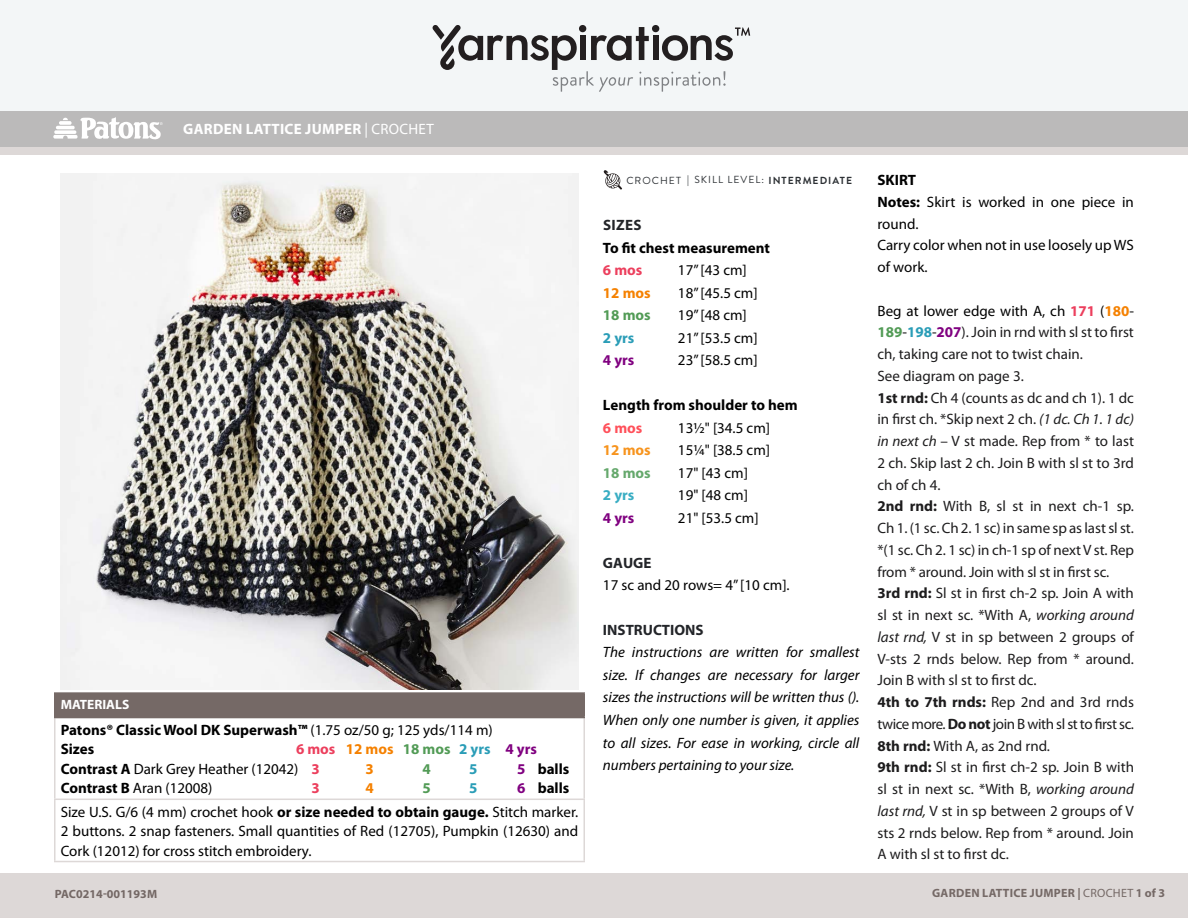
<style>
.page{position:relative;width:1188px;height:918px;background:#fff}
.page>*{position:absolute;margin:0;border:0;box-sizing:border-box;transform-origin:0 0}
.t1{font:15px/21.8px "Myriad Pro";color:#1d1c1d}
.t2{font:15px/21.8px "Myriad Pro";color:#000}
.t3{font:italic 15px/22.5px "Myriad Pro";color:#000}
.t4{font:700 15px/22.5px "Myriad Pro";color:#000}
.Pattern_Title{font:700 15px "Myriad Pro";letter-spacing:.02em;color:#fff}
.t5{font:700 15px "Myriad Pro";color:#800080}
.t6{font:700 15px "Myriad Pro";color:#f58100}
.t7{font:700 15px "Myriad Pro";color:#529b56}
.t8{font:700 15px "Myriad Pro";color:#2a9db7}
.t9{font:700 15px "Myriad Pro";color:#f7941e}
.t10{font:700 15px "Myriad Pro";color:#65a86c}
.t11{font:700 15px "Myriad Pro";color:#39adc3}
.t12{font:700 15px "Myriad Pro";color:#ec3f5d}
.t13{font:700 13.5px "Myriad Pro";color:#fff}
.t14{font:700 12px "Myriad Pro";letter-spacing:.015em;color:#746865}
.t15{font:700 12px "Myriad Pro";letter-spacing:.02em;color:#756966}
.t16{font:10.2px "Brandon Grotesque";letter-spacing:.1em;color:#2d3135}
.s1{font-weight:400}
.s2{font-weight:700;color:#ec3f5d}
.s3{font-weight:700;color:#f58100}
.s4{font-weight:700;color:#529b56}
.s5{font-weight:700;color:#2a9db7}
.s6{font-weight:700;color:#800080}
.s7{font-weight:700}
.s8{color:#800080}
.s9{color:#232529}
.s10{color:#ec3f5d}
.s11{color:#ff505a}
.s12{font-weight:700;color:#232529}
.s13{font-weight:700;font-style:normal;color:#232529}
.s14{color:#000}
.s15{font-style:italic}
</style>
<div class="page">
<div style="left:0;top:875px;width:1188px;height:43px;background:#ddd7d6"></div>
<div style="left:0;top:0;width:1188px;height:112px;background:#f3f6f7"></div>
<svg style="left:433px;top:25px;width:318px;height:67px"></svg>
<div style="left:0;top:147px;width:1188px;height:769px;background:#ddd8d7"></div>
<div style="left:0;top:156px;width:1188px;height:717px;background:#fff"></div>
<div style="left:0;top:112px;width:1188px;height:35px;background:#bbbaba"></div>
<div style="left:55px;top:693px;width:529px;height:25px;background:#756966"></div>
<hr style="left:54px;top:718px;width:2px;height:81px;background:#ddd8d7">
<hr style="left:584px;top:718px;width:1px;height:81px;background:#ddd8d7">
<hr style="left:54px;top:799px;width:531px;height:1px;background:#ddd8d7">
<hr style="left:54px;top:800px;width:2px;height:61px;background:#ddd8d7">
<hr style="left:584px;top:800px;width:1px;height:61px;background:#ddd8d7">
<hr style="left:54px;top:861px;width:531px;height:1px;background:#ddd8d7">
<hr style="left:54px;top:692px;width:531px;height:2px;background:#756966">
<hr style="left:54px;top:694px;width:2px;height:23px;background:#756966">
<svg style="left:584px;top:694px;width:1px;height:23px"></svg>
<hr style="left:54px;top:717px;width:531px;height:1px;background:#756966">
<img style="left:60px;top:174px;width:518px;height:515px">
<svg style="left:53px;top:117px;width:110px;height:23px"></svg>
<svg style="left:603px;top:170px;width:19px;height:20px"></svg>
<p class="Pattern_Title" style="left:183px;top:119px;width:252px">GARDEN LATTICE JUMPER <span class="s1">| CROCHET</span></p>
<p class="Pattern_Title" style="left:181px;top:121px;width:205px">SNOW PUFF SCARF <span class="s1">| CROCHET</span></p>
<p class="t13" style="left:61px;top:696px;width:70px">MATERIALS</p>
<p class="t4" style="left:61px;top:719px;width:434px;line-height:19.5px">Patons® Classic Wool DK Superwash™ <span class="s1">(1.75 oz/50 g; 125 yds/114 m)<br></span>Sizes</p>
<p class="t2" style="left:61px;top:739px;width:478px;line-height:19.5px;text-indent:235px"><span class="s2">6 mos</span> <span class="s3">12 mos</span> <span class="s4">18 mos</span> <span class="s5">2 yrs</span> <span class="s6">4 yrs<br></span><span class="s7">Contrast A</span> Dark Grey Heather (12042) <span class="s2">3</span></p>
<p class="t6" style="left:366px;top:759px;width:10px">3</p>
<p class="t7" style="left:423px;top:759px;width:10px">4</p>
<p class="t8" style="left:469px;top:759px;width:10px">5</p>
<p class="t4" style="left:517px;top:757px;width:54px"><span class="s8">5</span> balls</p>
<p class="t2" style="left:61px;top:776px;width:519px;line-height:23.2px;text-indent:456px"><span class="s6">6</span> <span class="s7">balls<br></span>Size U.S. G/6 (4 mm) crochet hook <span class="s7">or size needed to obtain gauge.</span> Stitch marker.</p>
<p class="t2" style="left:61px;top:821px;width:519px;line-height:19.5px">2 buttons. 2 snap fasteners. Small quantities of Red (12705), Pumpkin (12630) and<br>Cork (12012) for cross stitch embroidery.</p>
<p class="t2" style="left:61px;top:777px;width:153px"><span class="s7">Contrast B</span> Aran (12008)</p>
<p class="t12" style="left:312px;top:778px;width:10px">3</p>
<p class="t6" style="left:366px;top:778px;width:10px">4</p>
<p class="t7" style="left:423px;top:778px;width:10px">5</p>
<p class="t8" style="left:469px;top:778px;width:10px">5</p>
<p class="t14" style="left:55px;top:886px;width:104px">PAC0214-001193M</p>
<p class="t16" style="left:626px;top:173px;width:227px">CROCHET <span class="s7">|</span> SKILL LEVEL: <span class="s7">INTERMEDIATE</span></p>
<p class="t4" style="left:603px;top:213px;width:169px"><span class="s9">SIZES<br></span>To fit chest measurement<br><span class="s10">6 mos</span></p>
<p class="t2" style="left:678px;top:259px;width:70px">17” [43 cm]</p>
<p class="t6" style="left:603px;top:283px;width:49px">12 mos</p>
<p class="t2" style="left:678px;top:281px;width:81px">18” [45.5 cm]</p>
<p class="t7" style="left:603px;top:305px;width:49px">18 mos</p>
<p class="t2" style="left:678px;top:304px;width:70px">19” [48 cm]</p>
<p class="t8" style="left:603px;top:328px;width:33px">2 yrs</p>
<p class="t2" style="left:678px;top:326px;width:81px">21” [53.5 cm]</p>
<p class="t5" style="left:603px;top:350px;width:33px">4 yrs</p>
<p class="t2" style="left:678px;top:349px;width:81px">23” [58.5 cm]</p>
<p class="t4" style="left:603px;top:393px;width:196px">Length from shoulder to hem<br><span class="s11">6 mos</span></p>
<p class="t2" style="left:678px;top:416px;width:94px">13½" [34.5 cm]</p>
<p class="t9" style="left:603px;top:440px;width:49px">12 mos</p>
<p class="t2" style="left:678px;top:439px;width:94px">15¼" [38.5 cm]</p>
<p class="t10" style="left:603px;top:463px;width:49px">18 mos</p>
<p class="t2" style="left:678px;top:461px;width:71px">17" [43 cm]</p>
<p class="t11" style="left:603px;top:485px;width:33px">2 yrs</p>
<p class="t2" style="left:678px;top:484px;width:71px">19" [48 cm]</p>
<p class="t5" style="left:603px;top:508px;width:33px">4 yrs</p>
<p class="t2" style="left:678px;top:506px;width:82px">21" [53.5 cm]</p>
<p class="t2" style="left:603px;top:551px;width:188px;line-height:22.5px"><span class="s12">GAUGE<br></span>17 sc and 20 rows= 4” [10 cm].</p>
<p class="t3" style="left:603px;top:619px;width:258px"><span class="s13">INSTRUCTIONS<br></span>The instructions are written for smallest size. If changes are necessary for larger sizes the instructions will be written thus ().<br>When only one number is given, it applies to all sizes. For ease in working, circle all numbers pertaining to your size.</p>
<p class="t2" style="left:877px;top:169px;width:258px"><span class="s7">SKIRT<br>Notes:</span> Skirt is worked in one piece in round.<br>Carry color when not in use loosely up WS of work.</p>
<p class="t1" style="left:877px;top:299px;width:258px"><span class="s14">Beg at lower edge with A, ch</span> <span class="s2">171</span> <span class="s14">(</span><span class="s3">180</span><span class="s14">- </span><span class="s4">189</span><span class="s14">-</span><span class="s5">198</span><span class="s14">-</span><span class="s6">207</span>). Join in rnd with sl st to first ch, taking care not to twist chain.<br>See diagram on page 3.<br><span class="s7">1st rnd:</span> Ch 4 (counts as dc and ch 1). 1 dc in first ch. *Skip next 2 ch. <span class="s15">(1 dc. Ch 1. 1 dc) in next ch</span> – V st made. Rep from * to last 2 ch. Skip last 2 ch. Join B with sl st to 3rd ch of ch 4.<br><span class="s7">2nd rnd:</span> With B, sl st in next ch-1 sp.<br>Ch 1. (1 sc. Ch 2. 1 sc) in same sp as last sl st. *(1 sc. Ch 2. 1 sc) in ch-1 sp of next V st. Rep from * around. Join with sl st in first sc.<br><span class="s7">3rd rnd:</span> Sl st in first ch-2 sp. Join A with sl st in next sc. *With A, <span class="s15">working around last rnd,</span> V st in sp between 2 groups of V-sts 2 rnds below. Rep from * around.<br>Join B with sl st to first dc.<br><span class="s7">4th to 7th rnds:</span> Rep 2nd and 3rd rnds twice more. <span class="s7">Do not</span> join B with sl st to first sc.<br><span class="s7">8th rnd:</span> With A, as 2nd rnd.<br><span class="s7">9th rnd:</span> Sl st in first ch-2 sp. Join B with sl st in next sc. *With B, <span class="s15">working around last rnd,</span> V st in sp between 2 groups of V sts 2 rnds below. Rep from * around. Join A with sl st to first dc.</p>
<p class="t15" style="left:932px;top:885px;width:234px">GARDEN LATTICE JUMPER | <span class="s1">CROCHET</span> 1 of 3</p>
<p class="t14" style="left:846px;top:887px;width:289px">GRANNY STRAWBERRY DISHCLOTH | <span class="s1">CROCHET 1 of 1</span></p>
</div>
